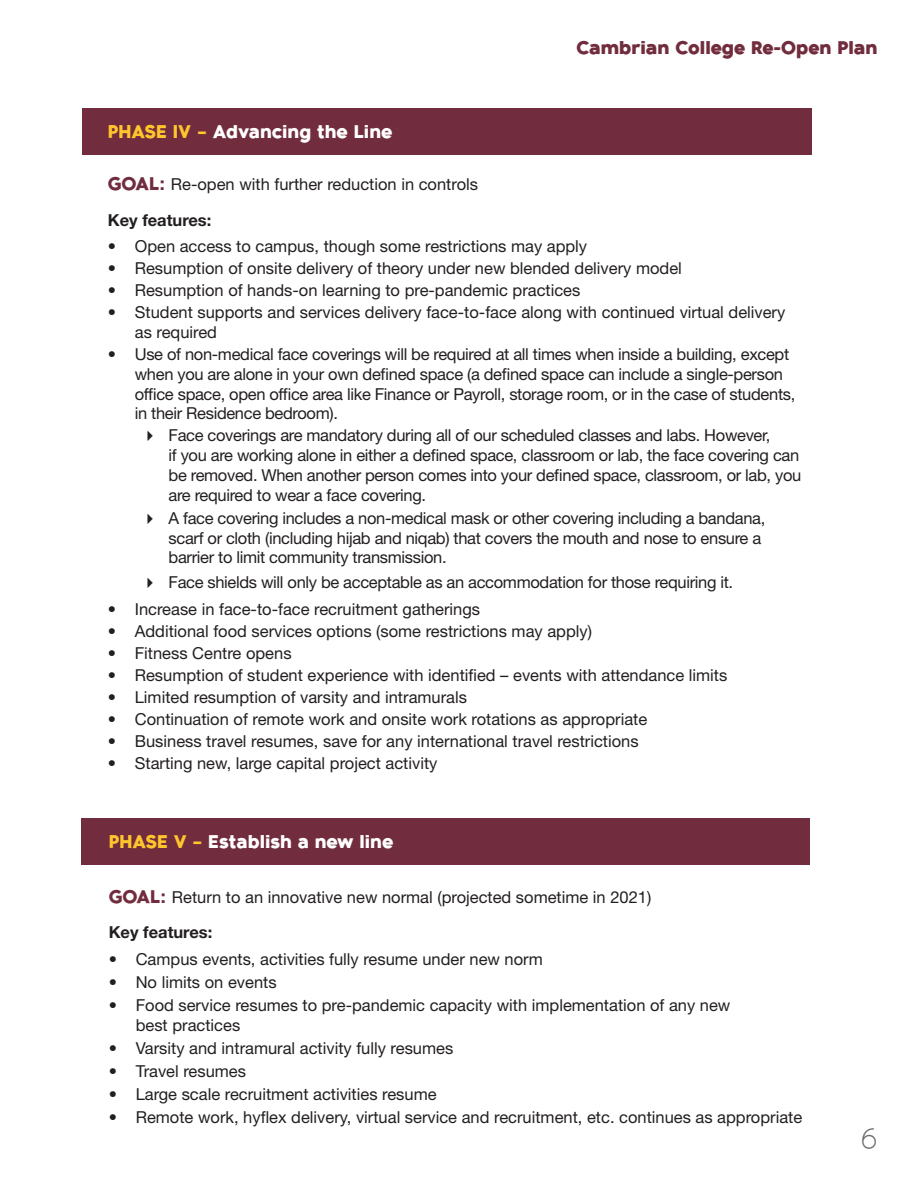
<style>
.page{position:relative;width:918px;height:1188px;background:#fff}
.page>*{position:absolute;margin:0;border:0;box-sizing:border-box;transform-origin:0 0}
.t1{font:300 27px "Bambino New";color:#6c6d70}
.sub{font:900 18px "Bambino New";color:#fff}
.t2{font:800 18px "Bambino New";color:#712d3e}
.sub-2{font:16.5px/19.8px "Helvetica Neue LT Std";color:#231f20}
.sub-3{font:16.5px/19.8px "Helvetica Neue LT Std";letter-spacing:-.02em;color:#231f20}
.t3{font:700 16.5px "Helvetica Neue LT Std";color:#231f20}
.s1{color:#ffc52d}
.s2{font-family:"Bambino New";font-weight:900;font-size:18px;color:#712d3e}
</style>
<div class="page">
<div style="left:82px;top:108px;width:730px;height:46px;background:#712d3e"></div>
<div style="left:81px;top:818px;width:729px;height:46px;background:#712d3e"></div>
<p class="sub" style="left:108px;top:115px;width:286px"><span class="s1">PHASE IV –</span> Advancing the Line</p>
<p class="t2" style="left:576px;top:31px;width:303px">Cambrian College Re-Open Plan</p>
<p class="sub-2" style="left:108px;top:174px;width:372px"><span class="s2">GOAL:</span> Re-open with further reduction in controls</p>
<p class="t3" style="left:108px;top:210px;width:105px">Key features:</p>
<p class="sub-2" style="left:108px;top:236px;width:481px">• Open access to campus, though some restrictions may apply</p>
<p class="sub-2" style="left:108px;top:258px;width:576px">• Resumption of onsite delivery of theory under new blended delivery model</p>
<p class="sub-2" style="left:108px;top:280px;width:474px">• Resumption of hands-on learning to pre-pandemic practices</p>
<p class="sub-2" style="left:135px;top:302px;width:652px;text-indent:-27px">• Student supports and services delivery face-to-face along with continued virtual delivery as required</p>
<p class="sub-3" style="left:135px;top:344px;width:662px;text-indent:-27px">• Use of non-medical face coverings will be required at all times when inside a building, except when you are alone in your own defined space (a defined space can include a single-person office space, open office area like Finance or Payroll, storage room, or in the case of students, in their Residence bedroom).</p>
<p class="sub-3" style="left:169px;top:425px;width:634px">Face coverings are mandatory during all of our scheduled classes and labs. However,<br>if you are working alone in either a defined space, classroom or lab, the face covering can be removed. When another person comes into your defined space, classroom, or lab, you are required to wear a face covering.</p>
<p class="sub-3" style="left:169px;top:508px;width:598px">A face covering includes a non-medical mask or other covering including a bandana, scarf or cloth (including hijab and niqab) that covers the mouth and nose to ensure a barrier to limit community transmission.</p>
<p class="sub-3" style="left:169px;top:572px;width:566px">Face shields will only be acceptable as an accommodation for those requiring it.</p>
<p class="sub-2" style="left:108px;top:599px;width:374px">• Increase in face-to-face recruitment gatherings</p>
<p class="sub-2" style="left:108px;top:621px;width:486px">• Additional food services options (some restrictions may apply)</p>
<p class="sub-2" style="left:108px;top:643px;width:185px">• Fitness Centre opens</p>
<p class="sub-2" style="left:108px;top:665px;width:621px">• Resumption of student experience with identified – events with attendance limits</p>
<p class="sub-2" style="left:108px;top:687px;width:361px">• Limited resumption of varsity and intramurals</p>
<p class="sub-2" style="left:108px;top:709px;width:541px">• Continuation of remote work and onsite work rotations as appropriate</p>
<p class="sub-2" style="left:108px;top:731px;width:532px">• Business travel resumes, save for any international travel restrictions</p>
<p class="sub-2" style="left:108px;top:753px;width:331px">• Starting new, large capital project activity</p>
<p class="sub" style="left:109px;top:825px;width:286px"><span class="s1">PHASE V –</span> Establish a new line</p>
<p class="sub-2" style="left:109px;top:887px;width:544px"><span class="s2">GOAL:</span> Return to an innovative new normal (projected sometime in 2021)</p>
<p class="t3" style="left:109px;top:922px;width:105px">Key features:</p>
<p class="sub-2" style="left:109px;top:949px;width:436px">• Campus events, activities fully resume under new norm</p>
<p class="sub-2" style="left:109px;top:972px;width:169px">• No limits on events</p>
<p class="sub-2" style="left:136px;top:995px;width:596px;text-indent:-27px">• Food service resumes to pre-pandemic capacity with implementation of any new best practices</p>
<p class="sub-2" style="left:109px;top:1038px;width:346px">• Varsity and intramural activity fully resumes</p>
<p class="sub-2" style="left:109px;top:1061px;width:139px">• Travel resumes</p>
<p class="sub-2" style="left:109px;top:1084px;width:329px">• Large scale recruitment activities resume</p>
<p class="sub-2" style="left:109px;top:1107px;width:695px">• Remote work, hyflex delivery, virtual service and recruitment, etc. continues as appropriate</p>
<h1 class="t1" style="left:861px;top:1115px;width:18px">6</h1>
</div>
